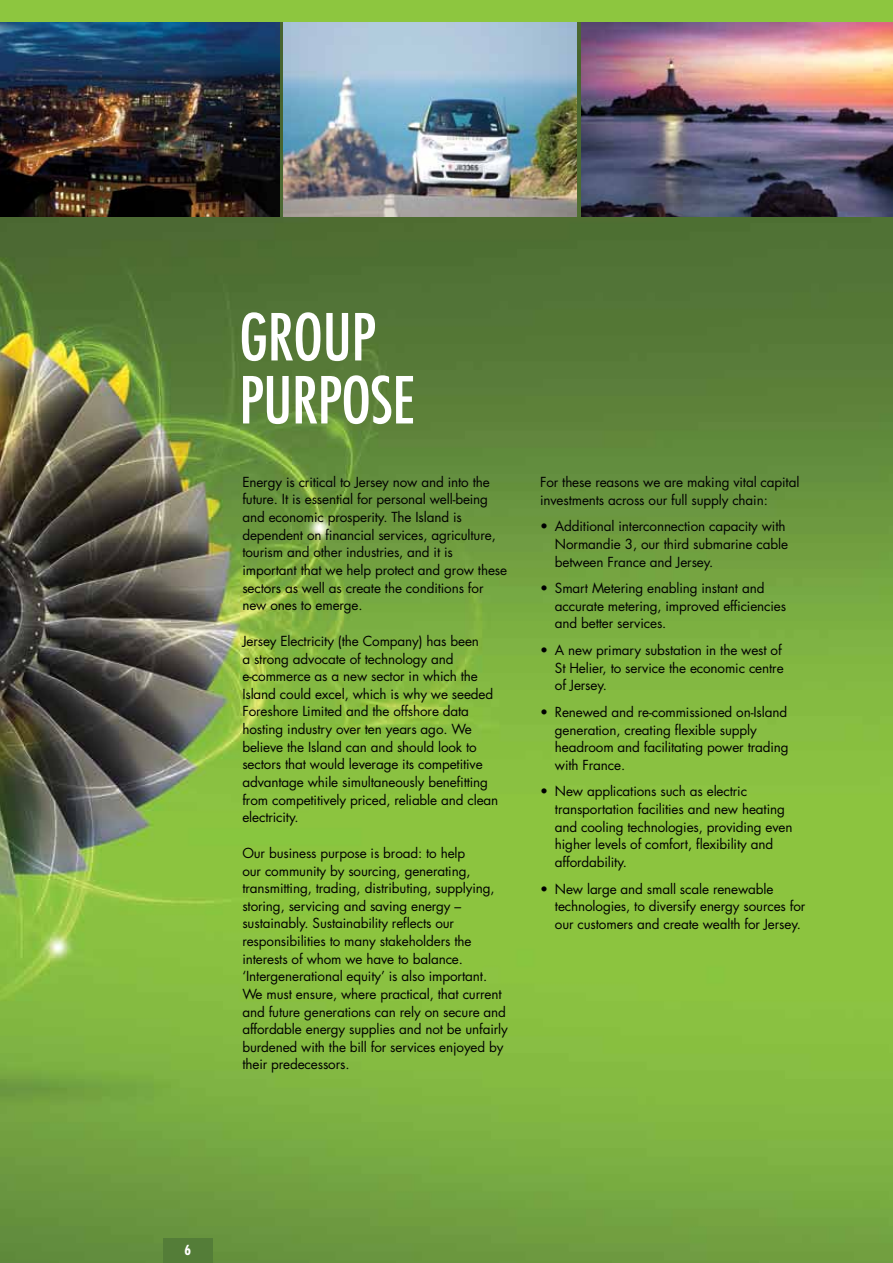
<style>
.page{position:relative;width:893px;height:1263px;background:#fff}
.page>*{position:absolute;margin:0;border:0;box-sizing:border-box;transform-origin:0 0}
.t1{font:condensed 63px/63px "Futura";letter-spacing:-.01em;color:#fff}
.t2{font:13.5px/17.7px "Futura";letter-spacing:-.01em;color:#000}
.t3{font:700 condensed 13.5px "Futura";color:#fff}
</style>
<div class="page">
<img style="left:0;top:21px;width:893px;height:1242px">
<img style="left:0;top:21px;width:280px;height:195px">
<img style="left:284px;top:21px;width:292px;height:195px">
<img style="left:581px;top:21px;width:312px;height:195px">
<div style="left:0;top:0;width:893px;height:21px;background:#8dc63f"></div>
<div style="left:163px;top:1238px;width:50px;height:25px;background:#547d38"></div>
<h1 class="t1" style="left:239px;top:304px;width:176px">GROUP<br>PURPOSE</h1>
<p class="t2" style="left:242px;top:473px;width:266px">Energy is critical to Jersey now and into the future. It is essential for personal well-being and economic prosperity. The Island is dependent on financial services, agriculture, tourism and other industries, and it is important that we help protect and grow these sectors as well as create the conditions for new ones to emerge.</p>
<p class="t2" style="left:242px;top:632px;width:257px">Jersey Electricity (the Company) has been<br>a strong advocate of technology and e-commerce as a new sector in which the Island could excel, which is why we seeded Foreshore Limited and the offshore data hosting industry over ten years ago. We believe the Island can and should look to sectors that would leverage its competitive advantage while simultaneously benefitting from competitively priced, reliable and clean electricity.</p>
<p class="t2" style="left:242px;top:844px;width:267px">Our business purpose is broad: to help<br>our community by sourcing, generating, transmitting, trading, distributing, supplying, storing, servicing and saving energy – sustainably. Sustainability reflects our responsibilities to many stakeholders the interests of whom we have to balance. ‘Intergenerational equity’ is also important.<br>We must ensure, where practical, that current and future generations can rely on secure and affordable energy supplies and not be unfairly burdened with the bill for services enjoyed by their predecessors.</p>
<p class="t2" style="left:540px;top:473px;width:261px">For these reasons we are making vital capital investments across our full supply chain:</p>
<p class="t2" style="left:555px;top:517px;width:235px;text-indent:-15px">• Additional interconnection capacity with<br>Normandie 3, our third submarine cable between France and Jersey.</p>
<p class="t2" style="left:555px;top:579px;width:233px;text-indent:-15px">• Smart Metering enabling instant and accurate metering, improved efficiencies and better services.</p>
<p class="t2" style="left:555px;top:641px;width:230px;text-indent:-15px">• A new primary substation in the west of<br>St Helier, to service the economic centre of Jersey.</p>
<p class="t2" style="left:555px;top:703px;width:235px;text-indent:-15px">• Renewed and re-commissioned on-Island generation, creating flexible supply headroom and facilitating power trading with France.</p>
<p class="t2" style="left:555px;top:782px;width:239px;text-indent:-15px">• New applications such as electric transportation facilities and new heating and cooling technologies, providing even higher levels of comfort, flexibility and affordability.</p>
<p class="t2" style="left:555px;top:880px;width:252px;text-indent:-15px">• New large and small scale renewable technologies, to diversify energy sources for our customers and create wealth for Jersey.</p>
<p class="t3" style="left:185px;top:1241px;width:8px">6</p>
</div>
